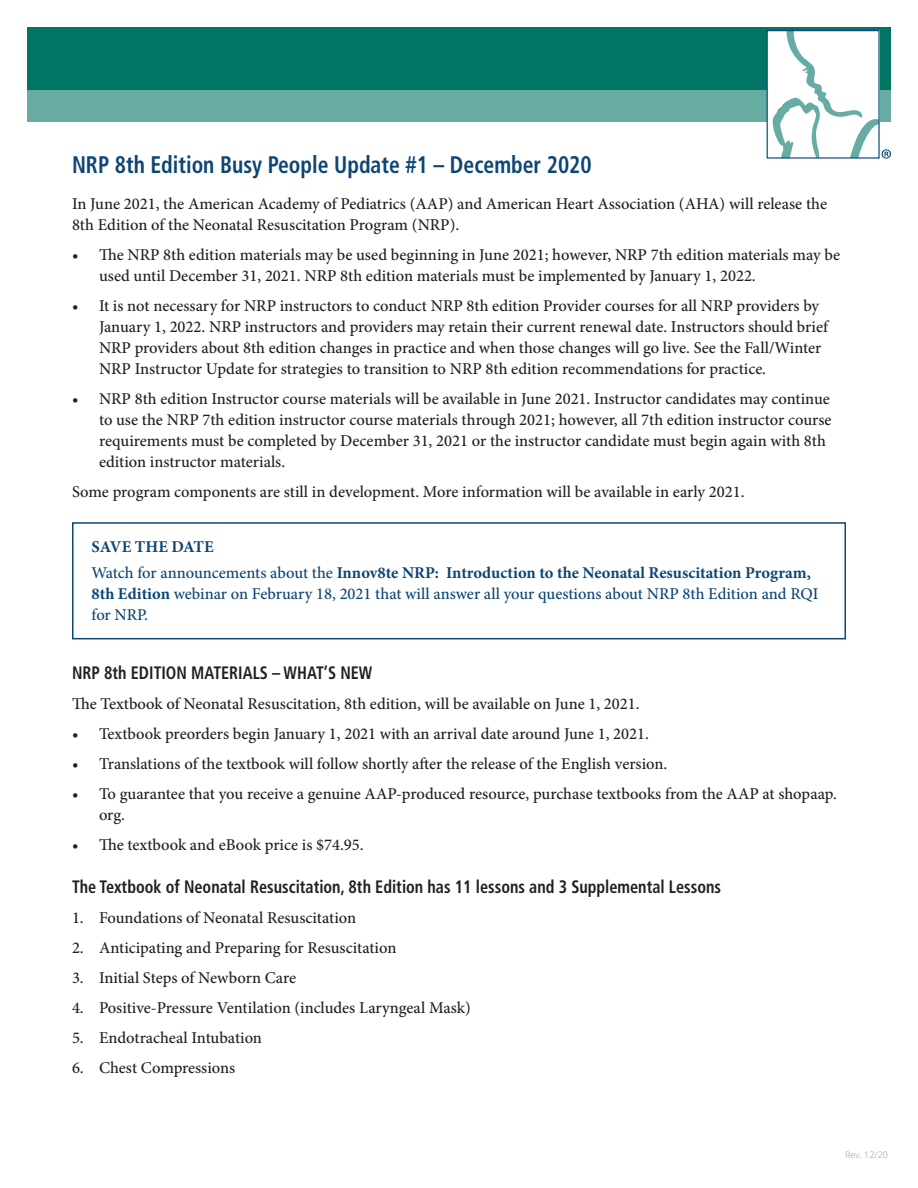
<style>
.page{position:relative;width:918px;height:1188px;background:#fff}
.page>*{position:absolute;margin:0;border:0;box-sizing:border-box;transform-origin:0 0}
.t1{font:700 condensed 24px "Frutiger LT Std";color:#0d4575;scale:.9 1}
.t2{font:700 condensed 18px "Frutiger LT Std";color:#231f20;scale:.9 1}
.t3{font:500 16.5px/21px "Minion Pro";color:#231f20}
.t4{font:500 16.5px/21px "Minion Pro";color:#0d4575}
.t5{font:700 16.5px "Minion Pro";color:#0d4575}
.t6{font:300 9px "Open Sans";letter-spacing:.005em;color:#939598}
.s1{font-weight:700}
</style>
<div class="page">
<div style="left:27px;top:27px;width:864px;height:94px;background:#007563"></div>
<div style="left:27px;top:91px;width:864px;height:31px;background:#66aca3"></div>
<div style="left:767px;top:30px;width:113px;height:129px;border:1px solid #004577"></div>
<svg style="left:771px;top:31px;width:120px;height:128px"></svg>
<div style="left:72px;top:522px;width:774px;height:117px;border:2px solid #0d4575"></div>
<h1 class="t1" style="left:72px;top:150px;width:579px">NRP 8th Edition Busy People Update #1 – December 2020</h1>
<p class="t3" style="left:72px;top:193px;width:757px">In June 2021, the American Academy of Pediatrics (AAP) and American Heart Association (AHA) will release the<br>8th Edition of the Neonatal Resuscitation Program (NRP).</p>
<p class="t3" style="left:99px;top:244px;width:743px;text-indent:-27px">• The NRP 8th edition materials may be used beginning in June 2021; however, NRP 7th edition materials may be used until December 31, 2021. NRP 8th edition materials must be implemented by January 1, 2022.</p>
<p class="t3" style="left:99px;top:295px;width:731px;text-indent:-27px">• It is not necessary for NRP instructors to conduct NRP 8th edition Provider courses for all NRP providers by January 1, 2022. NRP instructors and providers may retain their current renewal date. Instructors should brief NRP providers about 8th edition changes in practice and when those changes will go live. See the Fall/Winter NRP Instructor Update for strategies to transition to NRP 8th edition recommendations for practice.</p>
<p class="t3" style="left:99px;top:388px;width:734px;text-indent:-27px">• NRP 8th edition Instructor course materials will be available in June 2021. Instructor candidates may continue to use the NRP 7th edition instructor course materials through 2021; however, all 7th edition instructor course requirements must be completed by December 31, 2021 or the instructor candidate must begin again with 8th edition instructor materials.</p>
<p class="t3" style="left:72px;top:481px;width:674px">Some program components are still in development. More information will be available in early 2021.</p>
<p class="t5" style="left:92px;top:536px;width:124px">SAVE THE DATE</p>
<p class="t4" style="left:92px;top:562px;width:728px">Watch for announcements about the <span class="s1">Innov8te NRP: Introduction to the Neonatal Resuscitation Program,<br>8th Edition</span> webinar on February 18, 2021 that will answer all your questions about NRP 8th Edition and RQI for NRP.</p>
<h2 class="t2" style="left:72px;top:662px;width:335px">NRP 8th EDITION MATERIALS – WHAT’S NEW</h2>
<p class="t3" style="left:72px;top:693px;width:569px">The Textbook of Neonatal Resuscitation, 8th edition, will be available on June 1, 2021.</p>
<p class="t3" style="left:72px;top:723px;width:578px">• Textbook preorders begin January 1, 2021 with an arrival date around June 1, 2021.</p>
<p class="t3" style="left:72px;top:753px;width:597px">• Translations of the textbook will follow shortly after the release of the English version.</p>
<p class="t3" style="left:99px;top:783px;width:739px;text-indent:-27px">• To guarantee that you receive a genuine AAP-produced resource, purchase textbooks from the AAP at shopaap. org.</p>
<p class="t3" style="left:72px;top:834px;width:293px">• The textbook and eBook price is $74.95.</p>
<h2 class="t2" style="left:72px;top:876px;width:723px">The Textbook of Neonatal Resuscitation, 8th Edition has 11 lessons and 3 Supplemental Lessons</h2>
<p class="t3" style="left:72px;top:907px;width:286px">1. Foundations of Neonatal Resuscitation</p>
<p class="t3" style="left:72px;top:937px;width:326px">2. Anticipating and Preparing for Resuscitation</p>
<p class="t3" style="left:72px;top:967px;width:226px">3. Initial Steps of Newborn Care</p>
<p class="t3" style="left:72px;top:997px;width:400px">4. Positive-Pressure Ventilation (includes Laryngeal Mask)</p>
<p class="t3" style="left:72px;top:1027px;width:192px">5. Endotracheal Intubation</p>
<p class="t3" style="left:72px;top:1057px;width:165px">6. Chest Compressions</p>
<p class="t6" style="left:845px;top:1149px;width:44px">Rev. 12/20</p>
</div>
